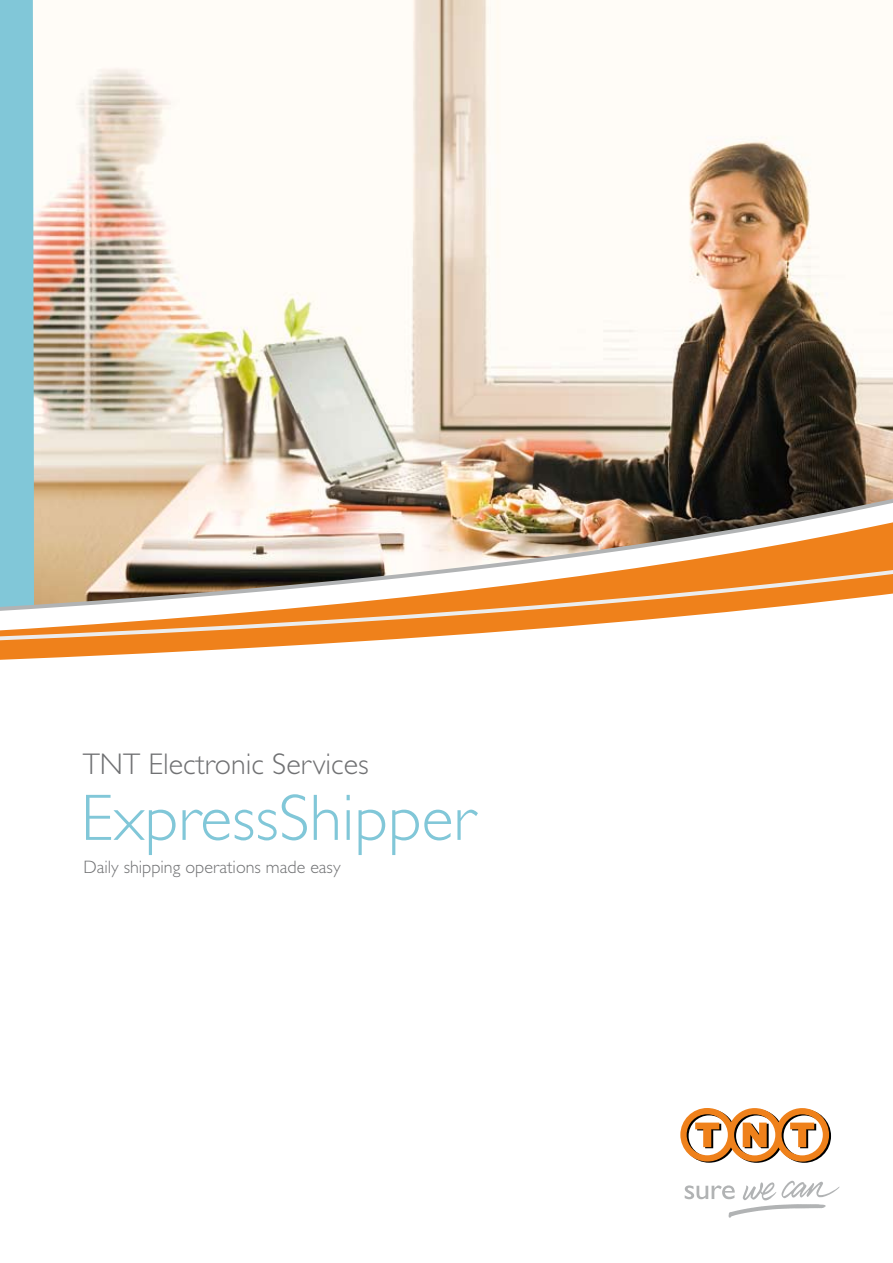
<style>
.page{position:relative;width:893px;height:1263px;background:#fff}
.page>*{position:absolute;margin:0;border:0;box-sizing:border-box;transform-origin:0 0}
.t1{font:300 66px "Gill Sans Std";color:#81c7d8}
.t2{font:300 30px "Gill Sans Std";color:#707173}
.t3{font:300 18px "Gill Sans Std";color:#707173}
</style>
<div class="page">
<img style="left:34px;top:0;width:859px;height:493px">
<div style="left:0;top:0;width:34px;height:493px;background:#81c7d8"></div>
<img style="left:0;top:493px;width:893px;height:74px">
<svg style="left:0;top:567px;width:893px;height:90px"></svg>
<svg style="left:685px;top:1181px;width:155px;height:37px"></svg>
<svg style="left:680px;top:1108px;width:151px;height:55px"></svg>
<h2 class="t2" style="left:83px;top:747px;width:288px">TNT Electronic Services</h2>
<h1 class="t1" style="left:81px;top:781px;width:396px">ExpressShipper</h1>
<p class="t3" style="left:84px;top:857px;width:258px">Daily shipping operations made easy</p>
</div>
